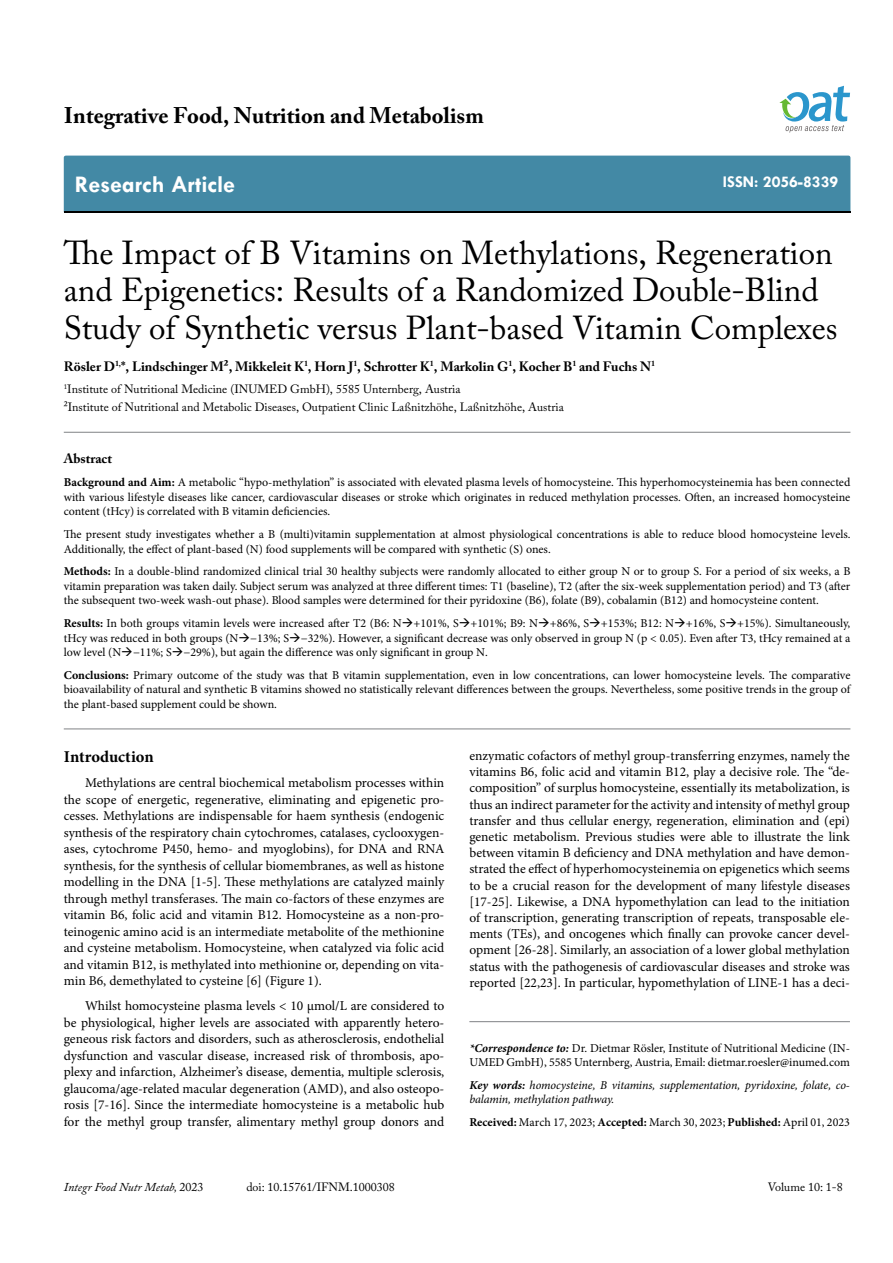
<style>
.page{position:relative;width:893px;height:1263px;background:#fff}
.page>*{position:absolute;margin:0;border:0;box-sizing:border-box;transform-origin:0 0}
.t1{font:33px/37.5px "Adobe Caslon Pro";color:#000}
.t2{font:700 24px "Tw Cen";color:#fff}
.t3{font:700 22.5px "Adobe Caslon Pro";color:#000}
.t4{font:700 16.5px "Tw Cen";color:#fff}
.t5{font:700 16.5px "Minion Pro";letter-spacing:-.005em;color:#000}
.t6{font:13.5px/16.5px "Minion Pro";color:#000;text-align:justify}
.t7{font:700 13.5px "Adobe Caslon Pro";color:#000}
.t8{font:12px/14.4px "Minion Pro";color:#000;text-align:justify}
.t9{font:12px/18px "Adobe Caslon Pro";color:#000}
.t10{font:italic 12px/14.4px "Minion Pro";letter-spacing:-.01em;color:#000}
.t11{font:italic 12px "Adobe Caslon Pro";color:#000}
.s1{font-weight:700}
.s2{font-weight:700;font-style:italic}
.s3{font-style:normal}
</style>
<div class="page">
<div style="left:64px;top:156px;width:786px;height:56px;background:#4389a5"></div>
<svg style="left:779px;top:86px;width:71px;height:47px"></svg>
<hr style="left:64px;top:432px;width:786px;height:1px;background:#808285">
<hr style="left:64px;top:729px;width:786px;height:1px;background:#808285">
<hr style="left:469px;top:1021px;width:381px;height:1px;background:#808285">
<h3 class="t3" style="left:64px;top:102px;width:421px">Integrative Food, Nutrition and Metabolism</h3>
<h2 class="t2" style="left:75px;top:170px;width:162px">Research Article</h2>
<p class="t4" style="left:723px;top:172px;width:117px">ISSN: 2056-8339</p>
<h1 class="t1" style="left:64px;top:234px;width:775px">The Impact of B Vitamins on Methylations, Regeneration and Epigenetics: Results of a Randomized Double-Blind<br>Study of Synthetic versus Plant-based Vitamin Complexes</h1>
<p class="t7" style="left:64px;top:358px;width:593px">Rösler D<sup>1,</sup>*, Lindschinger M², Mikkeleit K<sup>1</sup>, Horn J<sup>1</sup>, Schrotter K<sup>1</sup>, Markolin G<sup>1</sup>, Kocher B<sup>1</sup> and Fuchs N<sup>1</sup></p>
<p class="t9" style="left:64px;top:380px;width:501px"><sup>1</sup>Institute of Nutritional Medicine (INUMED GmbH), 5585 Unternberg, Austria<br>²Institute of Nutritional and Metabolic Diseases, Outpatient Clinic Laßnitzhöhe, Laßnitzhöhe, Austria</p>
<p class="t7" style="left:64px;top:451px;width:50px">Abstract</p>
<p class="t8" style="left:64px;top:475px;width:788px"><span class="s1">Background and Aim:</span> A metabolic “hypo-methylation” is associated with elevated plasma levels of homocysteine. This hyperhomocysteinemia has been connected with various lifestyle diseases like cancer, cardiovascular diseases or stroke which originates in reduced methylation processes. Often, an increased homocysteine content (tHcy) is correlated with B vitamin deficiencies.</p>
<p class="t8" style="left:64px;top:527px;width:788px">The present study investigates whether a B (multi)vitamin supplementation at almost physiological concentrations is able to reduce blood homocysteine levels.<br>Additionally, the effect of plant-based (N) food supplements will be compared with synthetic (S) ones.</p>
<p class="t8" style="left:64px;top:564px;width:788px"><span class="s1">Methods:</span> In a double-blind randomized clinical trial 30 healthy subjects were randomly allocated to either group N or to group S. For a period of six weeks, a B vitamin preparation was taken daily. Subject serum was analyzed at three different times: T1 (baseline), T2 (after the six-week supplementation period) and T3 (after the subsequent two-week wash-out phase). Blood samples were determined for their pyridoxine (B6), folate (B9), cobalamin (B12) and homocysteine content.</p>
<p class="t8" style="left:64px;top:616px;width:788px"><span class="s1">Results:</span> In both groups vitamin levels were increased after T2 (B6: N→+101%, S→+101%; B9: N→+86%, S→+153%; B12: N→+16%, S→+15%). Simultaneously, tHcy was reduced in both groups (N→−13%; S→−32%). However, a significant decrease was only observed in group N (p &lt; 0.05). Even after T3, tHcy remained at a low level (N→−11%; S→−29%), but again the difference was only significant in group N.</p>
<p class="t8" style="left:64px;top:668px;width:788px"><span class="s1">Conclusions:</span> Primary outcome of the study was that B vitamin supplementation, even in low concentrations, can lower homocysteine levels. The comparative bioavailability of natural and synthetic B vitamins showed no statistically relevant differences between the groups. Nevertheless, some positive trends in the group of the plant-based supplement could be shown.</p>
<p class="t5" style="left:64px;top:745px;width:91px">Introduction</p>
<p class="t6" style="left:64px;top:775px;width:382px;text-indent:21px">Methylations are central biochemical metabolism processes within the scope of energetic, regenerative, eliminating and epigenetic pro&shy;cesses. Methylations are indispensable for haem synthesis (endogenic synthesis of the respiratory chain cytochromes, catalases, cyclooxygen&shy;ases, cytochrome P450, hemo- and myoglobins), for DNA and RNA synthesis, for the synthesis of cellular biomembranes, as well as histone modelling in the DNA [1-5]. These methylations are catalyzed mainly through methyl transferases. The main co-factors of these enzymes are vitamin B6, folic acid and vitamin B12. Homocysteine as a non-pro&shy;teinogenic amino acid is an intermediate metabolite of the methionine and cysteine metabolism. Homocysteine, when catalyzed via folic acid and vitamin B12, is methylated into methionine or, depending on vita&shy;min B6, demethylated to cysteine [6] (Figure 1).</p>
<p class="t6" style="left:64px;top:998px;width:382px;text-indent:21px">Whilst homocysteine plasma levels &lt; 10 µmol/L are considered to be physiological, higher levels are associated with apparently hetero&shy;geneous risk factors and disorders, such as atherosclerosis, endothelial dysfunction and vascular disease, increased risk of thrombosis, apo&shy;plexy and infarction, Alzheimer’s disease, dementia, multiple sclerosis, glaucoma/age-related macular degeneration (AMD), and also osteopo&shy;rosis [7-16]. Since the intermediate homocysteine is a metabolic hub for the methyl group transfer, alimentary methyl group donors and</p>
<p class="t6" style="left:469px;top:748px;width:382px">enzymatic cofactors of methyl group-transferring enzymes, namely the vitamins B6, folic acid and vitamin B12, play a decisive role. The “de&shy;composition” of surplus homocysteine, essentially its metabolization, is thus an indirect parameter for the activity and intensity of methyl group transfer and thus cellular energy, regeneration, elimination and (epi) genetic metabolism. Previous studies were able to illustrate the link between vitamin B deficiency and DNA methylation and have demon&shy;strated the effect of hyperhomocysteinemia on epigenetics which seems to be a crucial reason for the development of many lifestyle diseases [17-25]. Likewise, a DNA hypomethylation can lead to the initiation of transcription, generating transcription of repeats, transposable ele&shy;ments (TEs), and oncogenes which finally can provoke cancer devel&shy;opment [26-28]. Similarly, an association of a lower global methylation status with the pathogenesis of cardiovascular diseases and stroke was reported [22,23]. In particular, hypomethylation of LINE-1 has a deci-</p>
<p class="t8" style="left:469px;top:1041px;width:382px"><span class="s2">*Correspondence to:</span> Dr. Dietmar Rösler, Institute of Nutritional Medicine (IN-<br>UMED GmbH), 5585 Unternberg, Austria, Email: dietmar.roesler@inumed.com</p>
<p class="t10" style="left:469px;top:1078px;width:382px"><span class="s1">Key words:</span> homocysteine, B vitamins, supplementation, pyridoxine, folate, co&shy;balamin, methylation pathway.</p>
<p class="t8" style="left:469px;top:1115px;width:382px"><span class="s1">Received:</span> March 17, 2023; <span class="s1">Accepted:</span> March 30, 2023; <span class="s1">Published:</span> April 01, 2023</p>
<p class="t11" style="left:64px;top:1180px;width:141px">Integr Food Nutr Metab, <span class="s3">2023</span></p>
<p class="t9" style="left:246px;top:1178px;width:150px">doi: 10.15761/IFNM.1000308</p>
<p class="t9" style="left:768px;top:1178px;width:77px">Volume 10: 1-8</p>
</div>
